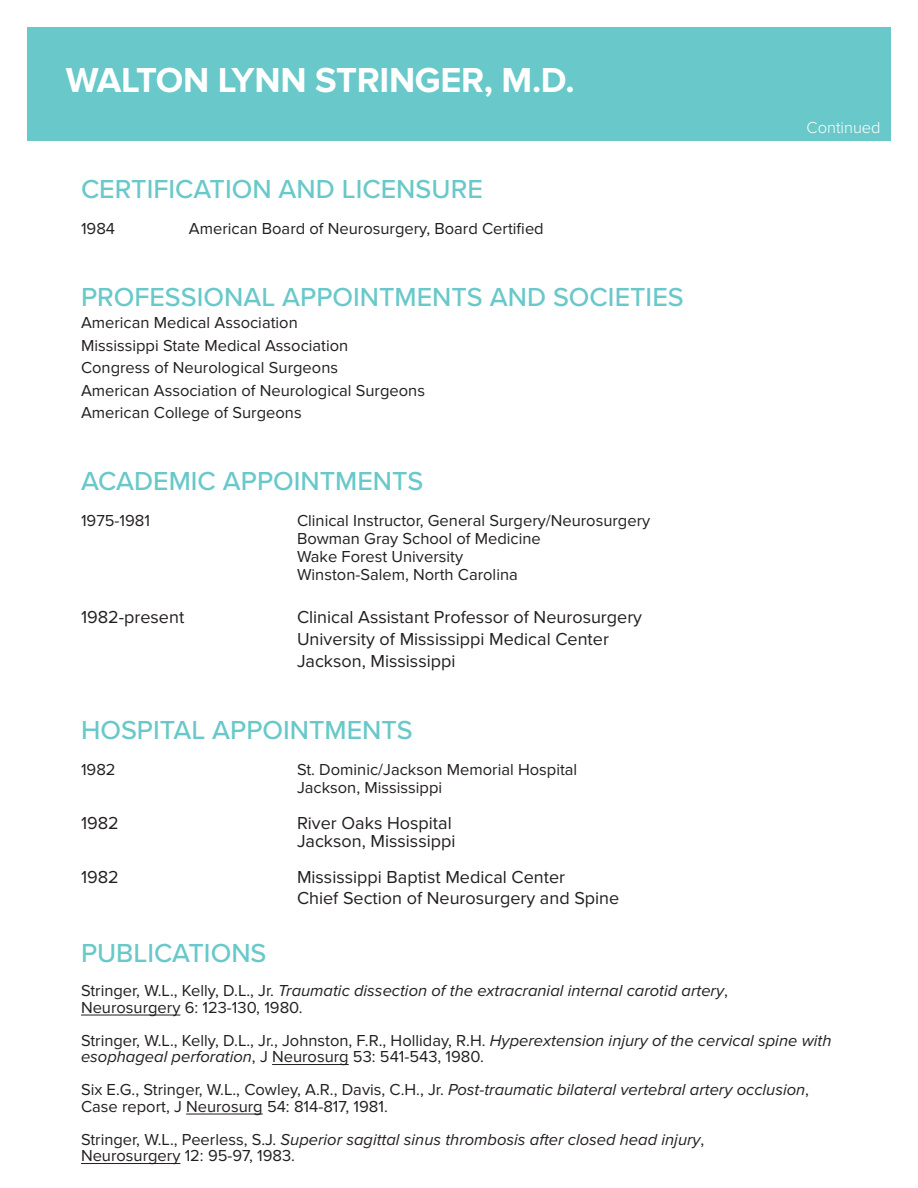
<style>
.page{position:relative;width:918px;height:1188px;background:#fff}
.page>*{position:absolute;margin:0;border:0;box-sizing:border-box;transform-origin:0 0}
.t1{font:700 36px "Proxima Nova";letter-spacing:-.01em;color:#fff}
.t2{font:500 27px "Proxima Nova";color:#69c8c9}
.t3{font:18px "Proxima Nova";color:#231f20}
.t4{font:16.5px/16.5px "Proxima Nova";color:#231f20}
.t5{font:italic 16.5px "Proxima Nova";color:#231f20}
.t6{font:300 16.5px "Proxima Nova";color:#fff}
.s1{font-style:normal}
.s2{font-style:italic}
</style>
<div class="page">
<hr style="left:81px;top:1015px;width:99px;height:1px;background:#231f20">
<hr style="left:272px;top:1064px;width:77px;height:1px;background:#231f20">
<hr style="left:186px;top:1114px;width:77px;height:1px;background:#231f20">
<hr style="left:81px;top:1163px;width:99px;height:1px;background:#231f20">
<div style="left:27px;top:27px;width:864px;height:113px;background:#69c8c9"></div>
<p class="t1" style="left:66px;top:59px;width:510px">WALTON LYNN STRINGER, M.D.</p>
<p class="t2" style="left:81px;top:169px;width:403px">CERTIFICATION AND LICENSURE</p>
<p class="t4" style="left:81px;top:221px;width:36px">1984</p>
<p class="t4" style="left:189px;top:221px;width:356px">American Board of Neurosurgery, Board Certified</p>
<p class="t2" style="left:81px;top:277px;width:604px">PROFESSIONAL APPOINTMENTS AND SOCIETIES</p>
<p class="t4" style="left:81px;top:315px;width:218px">American Medical Association</p>
<p class="t4" style="left:81px;top:338px;width:269px">Mississippi State Medical Association</p>
<p class="t4" style="left:81px;top:360px;width:259px">Congress of Neurological Surgeons</p>
<p class="t4" style="left:81px;top:383px;width:346px">American Association of Neurological Surgeons</p>
<p class="t4" style="left:81px;top:405px;width:222px">American College of Surgeons</p>
<p class="t2" style="left:81px;top:461px;width:344px">ACADEMIC APPOINTMENTS</p>
<p class="t4" style="left:81px;top:513px;width:71px">1975-1981</p>
<p class="t4" style="left:297px;top:513px;width:355px">Clinical Instructor, General Surgery/Neurosurgery</p>
<p class="t4" style="left:297px;top:531px;width:245px">Bowman Gray School of Medicine</p>
<p class="t4" style="left:297px;top:549px;width:168px">Wake Forest University</p>
<p class="t4" style="left:297px;top:567px;width:222px">Winston-Salem, North Carolina</p>
<p class="t3" style="left:81px;top:607px;width:105px">1982-present</p>
<p class="t3" style="left:297px;top:607px;width:347px">Clinical Assistant Professor of Neurosurgery</p>
<p class="t3" style="left:297px;top:629px;width:313px">University of Mississippi Medical Center</p>
<p class="t3" style="left:297px;top:650px;width:160px">Jackson, Mississippi</p>
<p class="t6" style="left:807px;top:115px;width:76px">Continued</p>
<p class="t2" style="left:81px;top:709px;width:333px">HOSPITAL APPOINTMENTS</p>
<p class="t4" style="left:81px;top:761px;width:36px">1982</p>
<p class="t4" style="left:297px;top:761px;width:282px">St. Dominic/Jackson Memorial Hospital</p>
<p class="t4" style="left:297px;top:779px;width:147px">Jackson, Mississippi</p>
<p class="t3" style="left:81px;top:812px;width:39px">1982</p>
<p class="t3" style="left:297px;top:812px;width:156px">River Oaks Hospital</p>
<p class="t3" style="left:297px;top:830px;width:160px">Jackson, Mississippi</p>
<p class="t3" style="left:81px;top:866px;width:39px">1982</p>
<p class="t3" style="left:297px;top:866px;width:270px">Mississippi Baptist Medical Center</p>
<p class="t3" style="left:297px;top:888px;width:324px">Chief Section of Neurosurgery and Spine</p>
<p class="t2" style="left:81px;top:933px;width:187px">PUBLICATIONS</p>
<p class="t5" style="left:81px;top:982px;width:648px"><span class="s1">Stringer, W.L., Kelly, D.L., Jr.</span> Traumatic dissection of the extracranial internal carotid artery<span class="s1">,</span></p>
<p class="t4" style="left:81px;top:1000px;width:223px">Neurosurgery 6: 123-130, 1980.</p>
<p class="t4" style="left:81px;top:1033px;width:752px">Stringer, W.L., Kelly, D.L., Jr., Johnston, F.R., Holliday, R.H. <span class="s2">Hyperextension injury of the cervical spine with esophageal perforation</span>, J Neurosurg 53: 541-543, 1980.</p>
<p class="t4" style="left:81px;top:1082px;width:730px">Six E.G., Stringer, W.L., Cowley, A.R., Davis, C.H., Jr. <span class="s2">Post-traumatic bilateral vertebral artery occlusion</span>,</p>
<p class="t4" style="left:81px;top:1099px;width:308px">Case report, J Neurosurg 54: 814-817, 1981.</p>
<p class="t5" style="left:81px;top:1130px;width:625px"><span class="s1">Stringer, W.L., Peerless, S.J.</span> Superior sagittal sinus thrombosis after closed head injury<span class="s1">,</span></p>
<p class="t4" style="left:81px;top:1148px;width:216px">Neurosurgery 12: 95-97, 1983.</p>
</div>
